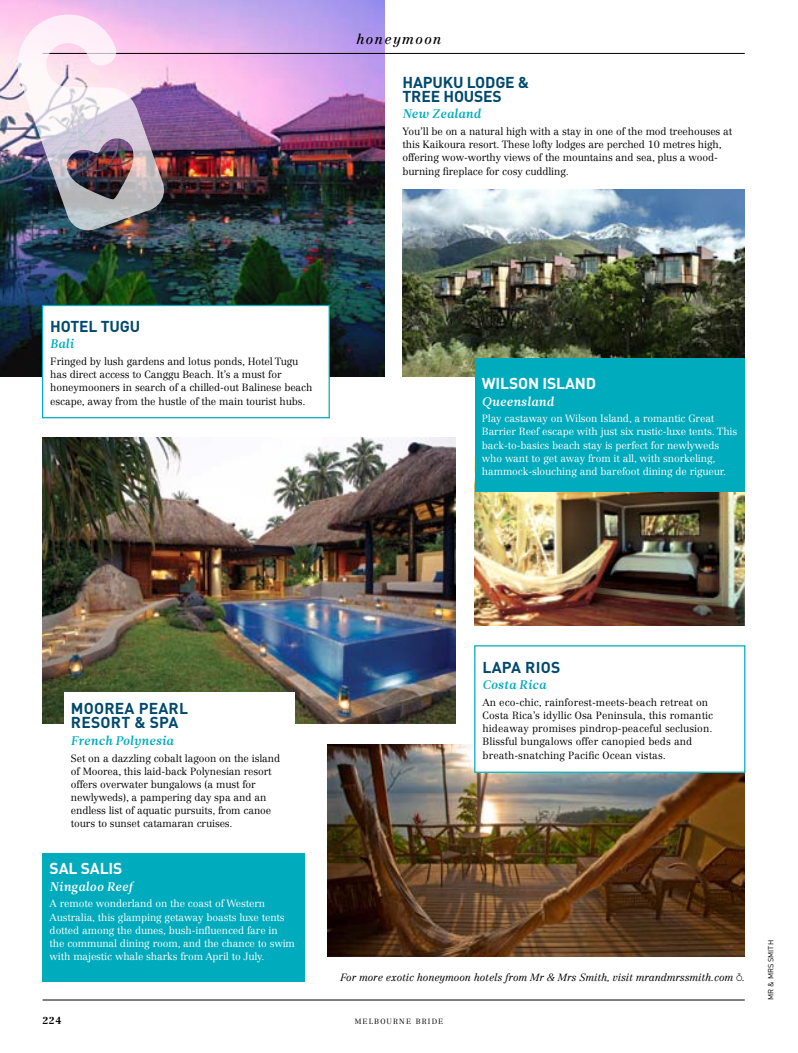
<style>
.page{position:relative;width:798px;height:1053px;background:#fff}
.page>*{position:absolute;margin:0;border:0;box-sizing:border-box;transform-origin:0 0}
.t1{font:700 15.62px/13.8px "DIN";letter-spacing:-.01em;color:#00496e}
.t2{font:700 15.62px/13.8px "DIN";letter-spacing:.015em;color:#00496e}
.t3{font:700 15.62px "DIN";letter-spacing:-.01em;color:#fff}
.t4{font:italic 13.75px "Centennial LT Std";letter-spacing:.1em;color:#000}
.t5{font:12.5px "Leitura News Italic 3";letter-spacing:.015em;color:#00abbd}
.t6{font:12.5px "Leitura News Italic 3";letter-spacing:.015em;color:#fff}
.t7{font:300 10.25px/13.1px "Centennial LT Std";letter-spacing:-.01em;color:#000}
.t8{font:300 10.25px/13.1px "Centennial LT Std";letter-spacing:-.01em;color:#fff}
.t9{font:italic 300 10.25px "Centennial LT Std";letter-spacing:-.01em;color:#000}
.t10{font:700 10px "Centennial LT Std";color:#000}
.t11{font:300 7.5px "Centennial LT Std";letter-spacing:.15em;color:#000}
.t12{font:7.5px "DIN";color:#000}
.s1{font-family:"Bride Ringbat Plain";font-weight:400;font-style:normal}
</style>
<div class="page">
<img style="left:0;top:0;width:384px;height:376px">
<hr style="left:43px;top:53px;width:701px;height:1px;background:#000">
<hr style="left:43px;top:999px;width:701px;height:1px;background:#000">
<img style="left:402px;top:190px;width:342px;height:186px">
<img style="left:43px;top:438px;width:412px;height:285px">
<img style="left:327px;top:744px;width:417px;height:212px">
<div style="left:43px;top:305px;width:286px;height:112px;background:#fff"></div>
<div style="left:42px;top:305px;width:288px;height:113px;border:1px solid #00abbd"></div>
<div style="left:474px;top:645px;width:270px;height:127px;background:#fff"></div>
<div style="left:474px;top:645px;width:271px;height:127px;border:1px solid #00abbd"></div>
<div style="left:64px;top:692px;width:231px;height:144px;background:#fff"></div>
<div style="left:43px;top:852px;width:262px;height:129px;background:#00abbd"></div>
<img style="left:474px;top:492px;width:270px;height:134px">
<div style="left:474px;top:358px;width:270px;height:134px;background:#00abbd"></div>
<img style="left:11px;top:13px;width:156px;height:219px">
<h2 class="t4" style="left:356px;top:31px;width:87px">honeymoon</h2>
<h1 class="t1" style="left:402px;top:75px;width:128px">HAPUKU LODGE &amp;<br>TREE HOUSES</h1>
<p class="t5" style="left:402px;top:107px;width:80px">New Zealand</p>
<p class="t7" style="left:402px;top:125px;width:331px">You’ll be on a natural high with a stay in one of the mod treehouses at this Kaikoura resort. These lofty lodges are perched 10 metres high, offering wow-worthy views of the mountains and sea, plus a wood&shy;burning fireplace for cosy cuddling.</p>
<h1 class="t1" style="left:50px;top:318px;width:91px">HOTEL TUGU</h1>
<p class="t5" style="left:50px;top:337px;width:25px">Bali</p>
<p class="t7" style="left:50px;top:355px;width:263px">Fringed by lush gardens and lotus ponds, Hotel Tugu has direct access to Canggu Beach. It’s a must for honeymooners in search of a chilled-out Balinese beach escape, away from the hustle of the main tourist hubs.</p>
<h1 class="t3" style="left:481px;top:373px;width:116px">WILSON ISLAND</h1>
<p class="t6" style="left:481px;top:394px;width:73px">Queensland</p>
<p class="t8" style="left:481px;top:412px;width:257px">Play castaway on Wilson Island, a romantic Great Barrier Reef escape with just six rustic-luxe tents. This back-to-basics beach stay is perfect for newlyweds who want to get away from it all, with snorkeling, hammock-slouching and barefoot dining de rigueur.</p>
<h1 class="t2" style="left:71px;top:701px;width:119px">MOOREA PEARL<br>RESORT &amp; SPA</h1>
<p class="t5" style="left:71px;top:733px;width:104px">French Polynesia</p>
<p class="t7" style="left:71px;top:751px;width:210px">Set on a dazzling cobalt lagoon on the island of Moorea, this laid-back Polynesian resort offers overwater bungalows (a must for newlyweds), a pampering day spa and an endless list of aquatic pursuits, from canoe tours to sunset catamaran cruises.</p>
<h1 class="t3" style="left:50px;top:858px;width:74px">SAL SALIS</h1>
<p class="t6" style="left:50px;top:879px;width:84px">Ningaloo Reef</p>
<p class="t8" style="left:50px;top:897px;width:247px">A remote wonderland on the coast of Western Australia, this glamping getaway boasts luxe tents dotted among the dunes, bush-influenced fare in the communal dining room, and the chance to swim with majestic whale sharks from April to July.</p>
<h1 class="t1" style="left:482px;top:659px;width:79px">LAPA RIOS</h1>
<p class="t5" style="left:482px;top:677px;width:65px">Costa Rica</p>
<p class="t7" style="left:482px;top:695px;width:232px">An eco-chic, rainforest-meets-beach retreat on Costa Rica’s idyllic Osa Peninsula, this romantic hideaway promises pindrop-peaceful seclusion.<br>Blissful bungalows offer canopied beds and breath-snatching Pacific Ocean vistas.</p>
<p class="t9" style="left:340px;top:971px;width:406px">For more exotic honeymoon hotels from Mr &amp; Mrs Smith, visit mrandmrssmith.com <span class="s1">b</span>.</p>
<p class="t10" style="left:43px;top:1014px;width:20px">224</p>
<p class="t11" style="left:354px;top:1016px;width:90px">melbourne bride</p>
<p class="t12" style="left:765px;top:999px;width:61px;rotate:-90deg">mr &amp; mrs smith</p>
</div>
